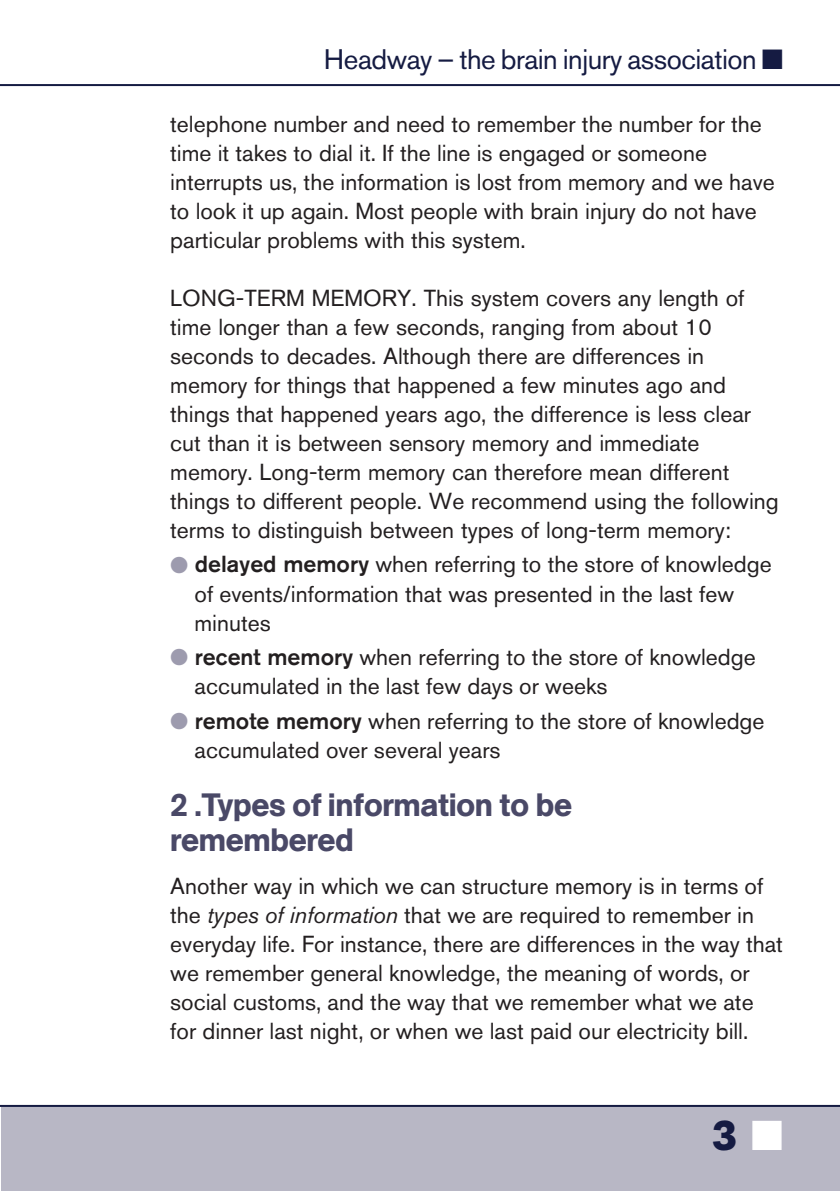
<style>
.page{position:relative;width:840px;height:1191px;background:#fff}
.page>*{position:absolute;margin:0;border:0;box-sizing:border-box;transform-origin:0 0}
.t1{font:700 42px "AG Book BQ";color:#151b42}
.t2{font:500 32px/35px "AG Book BQ";letter-spacing:-.01em;color:#4a4967}
.t3{font:28px "Akzidenz Grotesk BE";letter-spacing:-.015em;color:#151b42}
.t4{font:23px/29px "Akzidenz Grotesk BE";color:#231f20}
.s1{color:#9d9bae}
.s2{font-weight:500}
.s3{font-style:italic}
.s4{color:#fff}
</style>
<div class="page">
<div style="left:1px;top:1105px;width:838px;height:86px;background:#b8b7c5"></div>
<hr style="left:0;top:84px;width:839px;height:2px;background:#151b42">
<hr style="left:0;top:1105px;width:839px;height:2px;background:#151b42">
<p class="t3" style="left:324px;top:49px;width:460px">Headway – the brain injury association ■</p>
<p class="t4" style="left:170px;top:112px;width:605px">telephone number and need to remember the number for the time it takes to dial it. If the line is engaged or someone interrupts us, the information is lost from memory and we have to look it up again. Most people with brain injury do not have particular problems with this system.</p>
<p class="t4" style="left:170px;top:286px;width:609px">LONG-TERM MEMORY. This system covers any length of time longer than a few seconds, ranging from about 10 seconds to decades. Although there are differences in memory for things that happened a few minutes ago and things that happened years ago, the difference is less clear cut than it is between sensory memory and immediate memory. Long-term memory can therefore mean different things to different people. We recommend using the following terms to distinguish between types of long-term memory:</p>
<p class="t4" style="left:194px;top:552px;width:578px;text-indent:-24px"><span class="s1">●</span> <span class="s2">delayed memory</span> when referring to the store of knowledge of events/information that was presented in the last few minutes</p>
<p class="t4" style="left:194px;top:645px;width:562px;text-indent:-24px"><span class="s1">●</span> <span class="s2">recent memory</span> when referring to the store of knowledge accumulated in the last few days or weeks</p>
<p class="t4" style="left:194px;top:708px;width:571px;text-indent:-24px"><span class="s1">●</span> <span class="s2">remote memory</span> when referring to the store of knowledge accumulated over several years</p>
<h2 class="t2" style="left:170px;top:786px;width:403px">2 .Types of information to be remembered</h2>
<p class="t4" style="left:170px;top:874px;width:614px">Another way in which we can structure memory is in terms of the <span class="s3">types of information</span> that we are required to remember in everyday life. For instance, there are differences in the way that we remember general knowledge, the meaning of words, or social customs, and the way that we remember what we ate for dinner last night, or when we last paid our electricity bill.</p>
<h1 class="t1" style="left:712px;top:1112px;width:72px">3 <span class="s4">■</span></h1>
</div>
